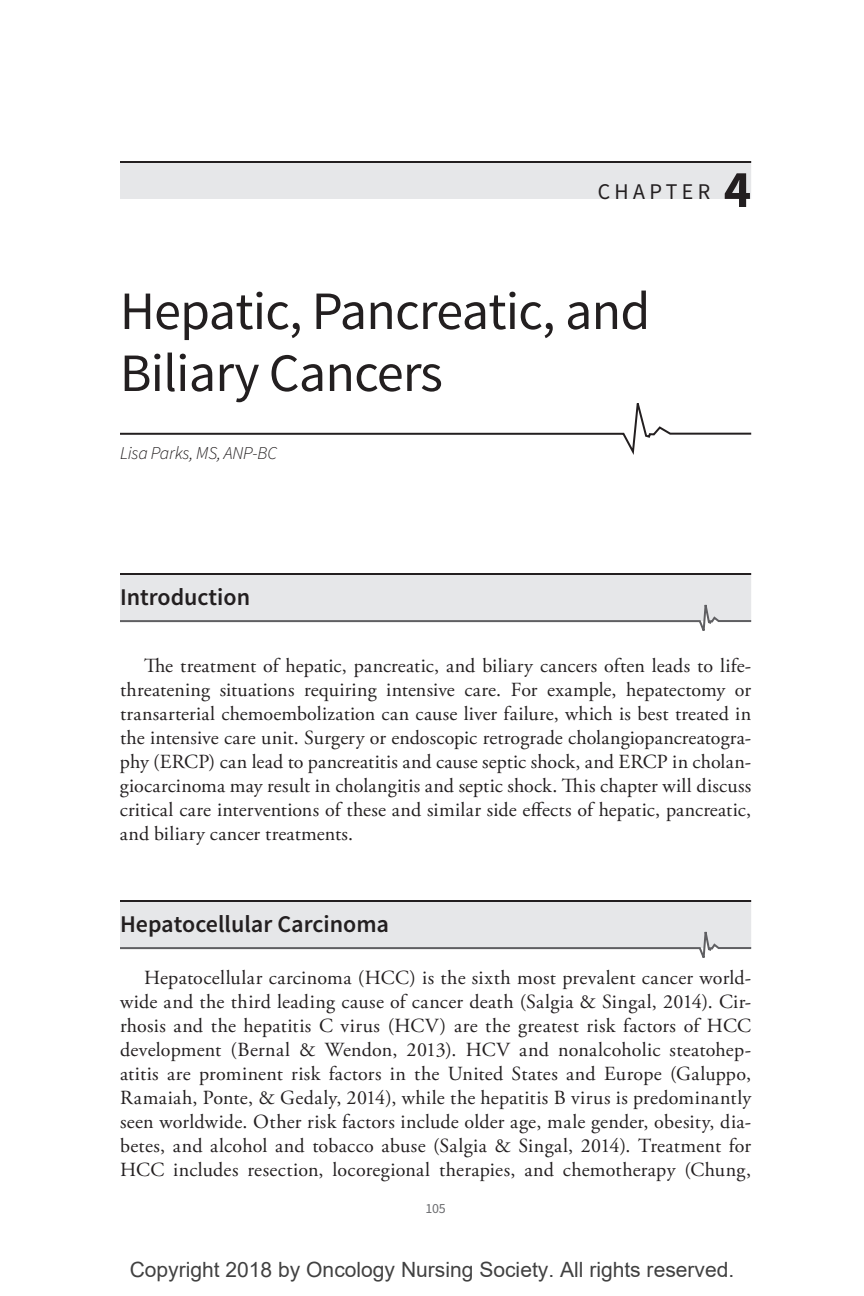
<style>
.page{position:relative;width:864px;height:1296px;background:#fff}
.page>*{position:absolute;margin:0;border:0;box-sizing:border-box;transform-origin:0 0}
.t1{font:54px/62px "Source Sans Pro";letter-spacing:-.015em;color:#231f20}
.t2{font:700 53px "Source Sans Pro";color:#231f20}
.t3{font:600 24px "Source Sans Pro";color:#231f20}
.t4{font:22.4px "Source Sans Pro";letter-spacing:.2em;color:#231f20}
.t5{font:21px "Arial";color:rgb(0 0 0/.75)}
.t6{font:20px/24px "Adobe Garamond Pro";letter-spacing:.01em;color:#231f20;text-align:justify}
.t7{font:italic 300 18px "Source Sans Pro";letter-spacing:-.01em;color:#231f20}
.t8{font:14px "Source Sans Pro";color:#6c6d70}
</style>
<div class="page">
<div style="left:415px;top:306px;width:10px;height:9px;border:2px solid #fff;border-radius:50%"></div>
<hr style="left:120px;top:161px;width:631px;height:2px;background:#231f20">
<div style="left:120px;top:163px;width:631px;height:36px;background:#e6e7e9"></div>
<hr style="left:120px;top:573px;width:631px;height:2px;background:#231f20">
<div style="left:120px;top:575px;width:631px;height:46px;background:#e6e7e9"></div>
<hr style="left:120px;top:900px;width:631px;height:2px;background:#231f20">
<div style="left:120px;top:902px;width:631px;height:46px;background:#e6e7e9"></div>
<svg style="left:120px;top:403px;width:632px;height:52px"></svg>
<svg style="left:120px;top:604px;width:632px;height:27px"></svg>
<svg style="left:120px;top:931px;width:632px;height:27px"></svg>
<p class="t4" style="left:598px;top:178px;width:114px">CHAPTER</p>
<h2 class="t2" style="left:724px;top:155px;width:29px">4</h2>
<h1 class="t1" style="left:120px;top:281px;width:532px">Hepatic, Pancreatic, and<br>Biliary Cancers</h1>
<p class="t7" style="left:120px;top:442px;width:159px">Lisa Parks, MS, ANP-BC</p>
<p class="t3" style="left:120px;top:582px;width:132px">Introduction</p>
<p class="t6" style="left:120px;top:654px;width:633px;text-indent:24px">The treatment of hepatic, pancreatic, and biliary cancers often leads to life&shy;threatening situations requiring intensive care. For example, hepatectomy or transarterial chemoembolization can cause liver failure, which is best treated in the intensive care unit. Surgery or endoscopic retrograde cholangiopancreatogra&shy;phy (ERCP) can lead to pancreatitis and cause septic shock, and ERCP in cholan&shy;giocarcinoma may result in cholangitis and septic shock. This chapter will discuss critical care interventions of these and similar side effects of hepatic, pancreatic, and biliary cancer treatments.</p>
<p class="t3" style="left:120px;top:909px;width:271px">Hepatocellular Carcinoma</p>
<p class="t6" style="left:120px;top:966px;width:633px;text-indent:24px">Hepatocellular carcinoma (HCC) is the sixth most prevalent cancer world&shy;wide and the third leading cause of cancer death (Salgia &amp; Singal, 2014). Cir&shy;rhosis and the hepatitis C virus (HCV) are the greatest risk factors of HCC development (Bernal &amp; Wendon, 2013). HCV and nonalcoholic steatohep&shy;atitis are prominent risk factors in the United States and Europe (Galuppo, Ramaiah, Ponte, &amp; Gedaly, 2014), while the hepatitis B virus is predominantly seen worldwide. Other risk factors include older age, male gender, obesity, dia&shy;betes, and alcohol and tobacco abuse (Salgia &amp; Singal, 2014). Treatment for HCC includes resection, locoregional therapies, and chemotherapy (Chung,</p>
<p class="t8" style="left:425px;top:1199px;width:22px">105</p>
<p class="t5" style="left:130px;top:1255px;width:606px">Copyright 2018 by Oncology Nursing Society. All rights reserved.</p>
</div>
